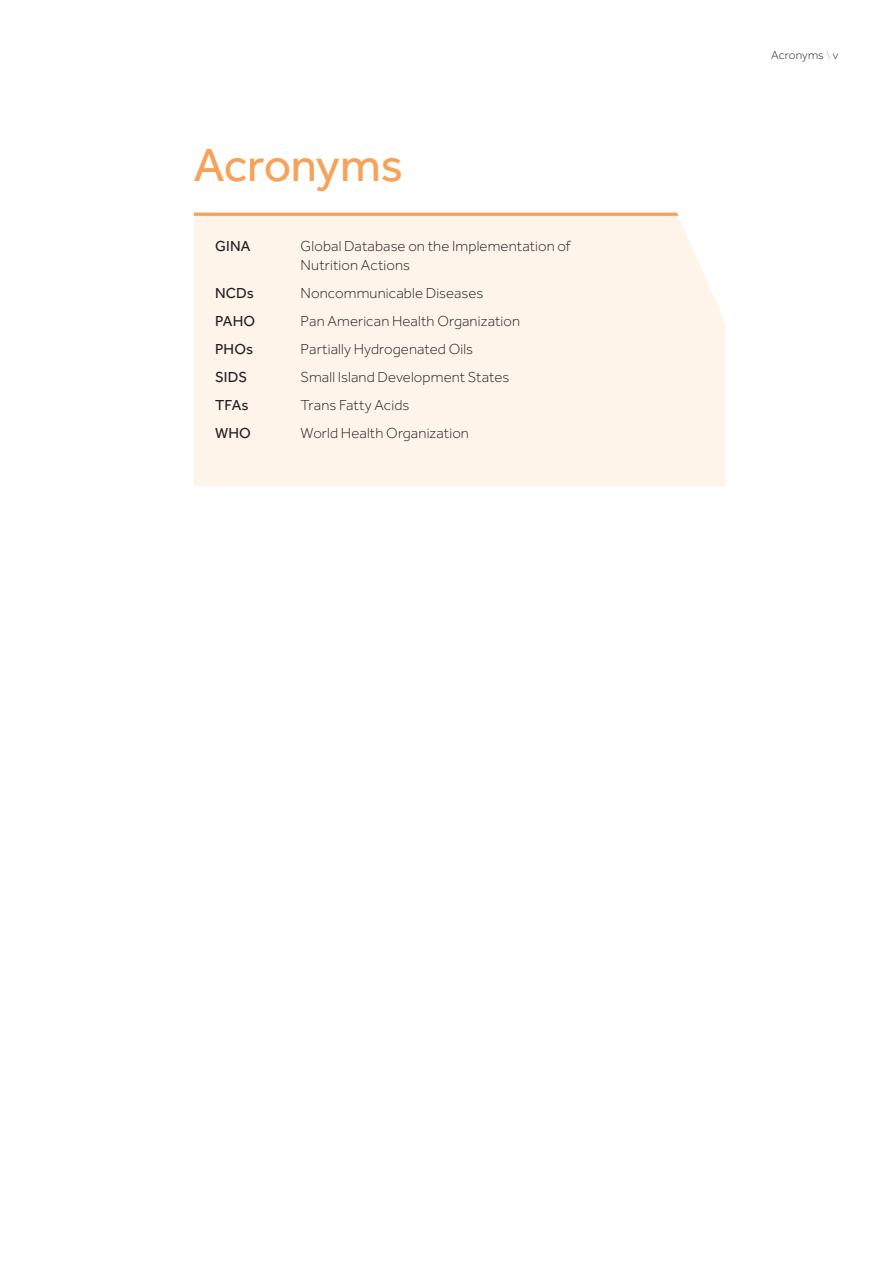
<style>
.page{position:relative;width:893px;height:1263px;background:#fff}
.page>*{position:absolute;margin:0;border:0;box-sizing:border-box;transform-origin:0 0}
.Level_one_heading_HG{font:48px "Effra";letter-spacing:-.01em;color:#f8a159}
.Acronyms{font:300 15px/19.5px "Effra";letter-spacing:.01em;color:#231f20}
.Acronyms-2{font:15px "Effra";letter-spacing:.01em;color:#231f20}
.t1{font:300 12px "Effra";letter-spacing:.01em;color:#231f20}
.s1{color:#f8a159}
</style>
<div class="page">
<div style="left:194px;top:215px;width:531px;height:271px;background:#fef4ea"></div>
<svg style="left:194px;top:213px;width:484px;height:3px"></svg>
<h1 class="Level_one_heading_HG" style="left:194px;top:137px;width:211px">Acronyms</h1>
<p class="Acronyms-2" style="left:215px;top:237px;width:37px">GINA</p>
<p class="Acronyms" style="left:301px;top:236px;width:272px">Global Database on the Implementation of<br>Nutrition Actions</p>
<p class="Acronyms-2" style="left:215px;top:284px;width:40px">NCDs</p>
<p class="Acronyms" style="left:301px;top:283px;width:184px">Noncommunicable Diseases</p>
<p class="Acronyms-2" style="left:215px;top:312px;width:42px">PAHO</p>
<p class="Acronyms" style="left:301px;top:311px;width:221px">Pan American Health Organization</p>
<p class="Acronyms-2" style="left:215px;top:340px;width:40px">PHOs</p>
<p class="Acronyms" style="left:301px;top:339px;width:174px">Partially Hydrogenated Oils</p>
<p class="Acronyms-2" style="left:215px;top:368px;width:34px">SIDS</p>
<p class="Acronyms" style="left:301px;top:367px;width:210px">Small Island Development States</p>
<p class="Acronyms-2" style="left:215px;top:396px;width:35px">TFAs</p>
<p class="Acronyms" style="left:301px;top:395px;width:110px">Trans Fatty Acids</p>
<p class="Acronyms-2" style="left:215px;top:424px;width:37px">WHO</p>
<p class="Acronyms" style="left:301px;top:423px;width:170px">World Health Organization</p>
<p class="t1" style="left:771px;top:48px;width:69px">Acronyms <span class="s1">\</span> v</p>
</div>
